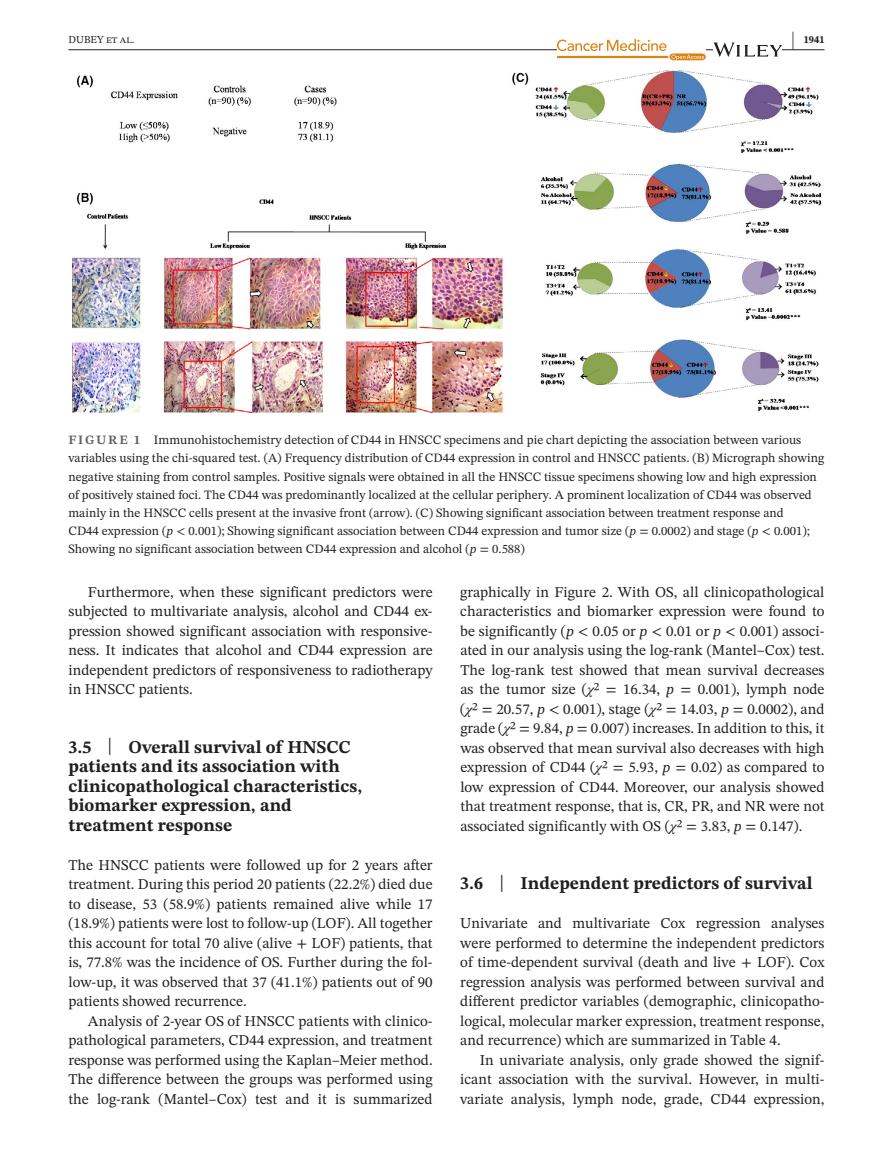
<style>
.page{position:relative;width:893px;height:1174px;background:#fff}
.page>*{position:absolute;margin:0;border:0;box-sizing:border-box;transform-origin:0 0}
.t1{font:700 21px "STIX Two Text";color:#231f20;scale:.42 1}
.t2{font:700 18px/19.5px "STIX Two Text";color:#231f20}
.t3{font:15px/19.5px "STIX Two Text";color:#231f20;text-align:justify}
.t4{font:12.75px/18px "STIX Two Text";color:#231f20}
.t5{font:10.5px "STIX Two Text";color:#231f20}
.t6{font:700 10.5px "STIX Two Text";color:#231f20}
.s1{font-weight:700;color:#636366}
.s2{font-style:italic}
.s3{font-weight:400;font-size:23.7px}
.s4{font-family:"STIX";font-style:italic}
</style>
<div class="page">
<hr style="left:68px;top:49px;width:756px;height:1px;background:#231f20">
<svg style="left:557px;top:39px;width:149px;height:21px"></svg>
<svg style="left:713px;top:43px;width:69px;height:14px"></svg>
<img style="left:72px;top:70px;width:749px;height:342px">
<h1 class="t1" style="left:792px;top:24px;width:8px">|</h1>
<p class="t5" style="left:68px;top:32px;width:67px">DUBEY et al.</p>
<p class="t6" style="left:804px;top:32px;width:22px">1941</p>
<p class="t4" style="left:68px;top:431px;width:757px"><span class="s1">FIGURE 1</span> Immunohistochemistry detection of CD44 in HNSCC specimens and pie chart depicting the association between various variables using the chi-squared test. (A) Frequency distribution of CD44 expression in control and HNSCC patients. (B) Micrograph showing negative staining from control samples. Positive signals were obtained in all the HNSCC tissue specimens showing low and high expression of positively stained foci. The CD44 was predominantly localized at the cellular periphery. A prominent localization of CD44 was observed mainly in the HNSCC cells present at the invasive front (arrow). (C) Showing significant association between treatment response and<br>CD44 expression (<span class="s2">p</span> &lt; 0.001); Showing significant association between CD44 expression and tumor size (<span class="s2">p</span> = 0.0002) and stage (<span class="s2">p</span> &lt; 0.001); Showing no significant association between CD44 expression and alcohol (<span class="s2">p</span> = 0.588)</p>
<p class="t3" style="left:68px;top:582px;width:366px;text-indent:20px">Furthermore, when these significant predictors were subjected to multivariate analysis, alcohol and CD44 ex&shy;pression showed significant association with responsive&shy;ness. It indicates that alcohol and CD44 expression are independent predictors of responsiveness to radiotherapy in HNSCC patients.</p>
<p class="t2" style="left:68px;top:737px;width:295px">3.5 <span class="s3">|</span> Overall survival of HNSCC patients and its association with clinicopathological characteristics, biomarker expression, and treatment response</p>
<p class="t3" style="left:68px;top:855px;width:366px">The HNSCC patients were followed up for 2 years after treatment. During this period 20 patients (22.2%) died due to disease, 53 (58.9%) patients remained alive while 17 (18.9%) patients were lost to follow-up (LOF). All together this account for total 70 alive (alive + LOF) patients, that is, 77.8% was the incidence of OS. Further during the fol&shy;low-up, it was observed that 37 (41.1%) patients out of 90 patients showed recurrence.</p>
<p class="t3" style="left:68px;top:1011px;width:366px;text-indent:20px">Analysis of 2-year OS of HNSCC patients with clinico&shy;pathological parameters, CD44 expression, and treatment response was performed using the Kaplan–Meier method.<br>The difference between the groups was performed using the log-rank (Mantel–Cox) test and it is summarized</p>
<p class="t3" style="left:460px;top:582px;width:366px">graphically in Figure 2. With OS, all clinicopathological characteristics and biomarker expression were found to be significantly (<span class="s2">p</span> &lt; 0.05 or <span class="s2">p</span> &lt; 0.01 or <span class="s2">p</span> &lt; 0.001) associ&shy;ated in our analysis using the log-rank (Mantel–Cox) test.<br>The log-rank test showed that mean survival decreases as the tumor size (<span class="s4">χ</span>² = 16.34, <span class="s2">p</span> = 0.001), lymph node (<span class="s4">χ</span>² = 20.57, <span class="s2">p</span> &lt; 0.001), stage (<span class="s4">χ</span>² = 14.03, <span class="s2">p</span> = 0.0002), and grade (<span class="s4">χ</span>² = 9.84, <span class="s2">p</span> = 0.007) increases. In addition to this, it was observed that mean survival also decreases with high expression of CD44 (<span class="s4">χ</span>² = 5.93, <span class="s2">p</span> = 0.02) as compared to low expression of CD44. Moreover, our analysis showed that treatment response, that is, CR, PR, and NR were not associated significantly with OS (<span class="s4">χ</span>² = 3.83, <span class="s2">p</span> = 0.147).</p>
<p class="t2" style="left:460px;top:874px;width:354px">3.6 <span class="s3">|</span> Independent predictors of survival</p>
<p class="t3" style="left:460px;top:913px;width:366px">Univariate and multivariate Cox regression analyses were performed to determine the independent predictors of time-dependent survival (death and live + LOF). Cox regression analysis was performed between survival and different predictor variables (demographic, clinicopatho&shy;logical, molecular marker expression, treatment response, and recurrence) which are summarized in Table 4.</p>
<p class="t3" style="left:460px;top:1050px;width:366px;text-indent:20px">In univariate analysis, only grade showed the signif&shy;icant association with the survival. However, in multi&shy;variate analysis, lymph node, grade, CD44 expression,</p>
</div>
